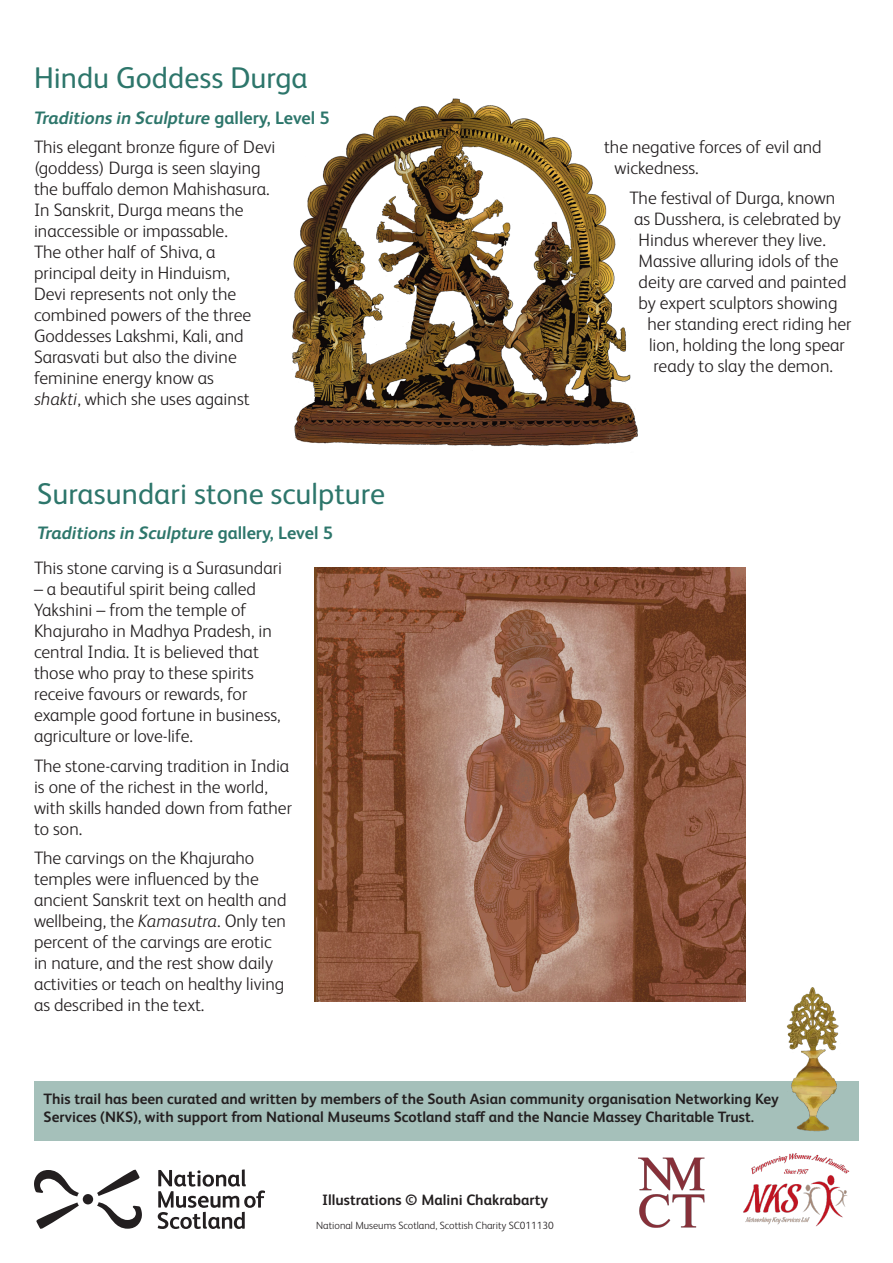
<style>
.page{position:relative;width:893px;height:1263px;background:#fff}
.page>*{position:absolute;margin:0;border:0;box-sizing:border-box;transform-origin:0 0}
.Object{font:30px "FS Albert Pro";color:#2d766b}
.text{font:300 18px/21px "FS Albert Pro";color:#231f20}
.Location{font:italic 700 18px "FS Albert Pro";color:#2d766b}
.t1{font:700 15px/18px "FS Albert Pro";color:#231f20}
.text-2{font:300 10.5px "FS Albert Pro";color:#231f20}
.s1{font-style:normal}
.s2{font-style:italic}
</style>
<div class="page">
<div style="left:34px;top:1081px;width:825px;height:59px;background:#a5c0ba"></div>
<img style="left:292px;top:98px;width:346px;height:348px">
<img style="left:315px;top:567px;width:431px;height:434px">
<img style="left:743px;top:1153px;width:107px;height:74px">
<img style="left:638px;top:1157px;width:67px;height:71px">
<div style="left:83px;top:1194px;width:10px;height:10px;background:#231f20;border-radius:50%"></div>
<svg style="left:97px;top:1169px;width:43px;height:27px"></svg>
<svg style="left:36px;top:1202px;width:43px;height:27px"></svg>
<svg style="left:34px;top:1170px;width:45px;height:26px"></svg>
<svg style="left:97px;top:1202px;width:45px;height:27px"></svg>
<svg style="left:158px;top:1169px;width:107px;height:60px"></svg>
<img style="left:786px;top:987px;width:53px;height:145px">
<p class="Object" style="left:34px;top:57px;width:275px">Hindu Goddess Durga</p>
<p class="Location" style="left:34px;top:104px;width:297px">Traditions in Sculpture <span class="s1">gallery, Level 5</span></p>
<p class="text" style="left:34px;top:135px;width:243px">This elegant bronze figure of Devi (goddess) Durga is seen slaying the buffalo demon Mahishasura.<br>In Sanskrit, Durga means the inaccessible or impassable.<br>The other half of Shiva, a principal deity in Hinduism,<br>Devi represents not only the combined powers of the three<br>Goddesses Lakshmi, Kali, and<br>Sarasvati but also the divine feminine energy know as<br><span class="s2">shakti</span>, which she uses against</p>
<p class="text" style="left:615px;top:135px;width:209px;text-indent:-10px">the negative forces of evil and wickedness.</p>
<p class="text" style="left:630px;top:186px;width:207px">The festival of Durga, known</p>
<p class="text" style="left:634px;top:207px;width:208px">as Dusshera, is celebrated by</p>
<p class="text" style="left:639px;top:228px;width:189px">Hindus wherever they live.</p>
<p class="text" style="left:639px;top:249px;width:202px">Massive alluring idols of the</p>
<p class="text" style="left:639px;top:270px;width:209px">deity are carved and painted</p>
<p class="text" style="left:639px;top:291px;width:200px">by expert sculptors showing</p>
<p class="text" style="left:648px;top:312px;width:205px">her standing erect riding her</p>
<p class="text" style="left:649px;top:333px;width:197px">lion, holding the long spear</p>
<p class="text" style="left:654px;top:354px;width:181px">ready to slay the demon.</p>
<p class="Object" style="left:37px;top:472px;width:349px">Surasundari stone sculpture</p>
<p class="Location" style="left:37px;top:519px;width:297px">Traditions in Sculpture <span class="s1">gallery, Level 5</span></p>
<p class="text" style="left:34px;top:556px;width:249px">This stone carving is a Surasundari</p>
<p class="text" style="left:34px;top:577px;width:248px">– a beautiful spirit being called<br>Yakshini – from the temple of<br>Khajuraho in Madhya Pradesh, in central India. It is believed that those who pray to these spirits receive favours or rewards, for example good fortune in business, agriculture or love-life.</p>
<p class="text" style="left:34px;top:754px;width:259px">The stone-carving tradition in India is one of the richest in the world, with skills handed down from father to son.</p>
<p class="text" style="left:34px;top:846px;width:254px">The carvings on the Khajuraho temples were influenced by the ancient Sanskrit text on health and wellbeing, the <span class="s2">Kamasutra</span>. Only ten percent of the carvings are erotic in nature, and the rest show daily activities or teach on healthy living as described in the text.</p>
<p class="t1" style="left:44px;top:1089px;width:737px">This trail has been curated and written by members of the South Asian community organisation Networking Key<br>Services (NKS), with support from National Museums Scotland staff and the Nancie Massey Charitable Trust.</p>
<p class="t1" style="left:322px;top:1190px;width:227px">Illustrations © Malini Chakrabarty</p>
<p class="text-2" style="left:316px;top:1218px;width:239px">National Museums Scotland, Scottish Charity SC011130</p>
</div>
